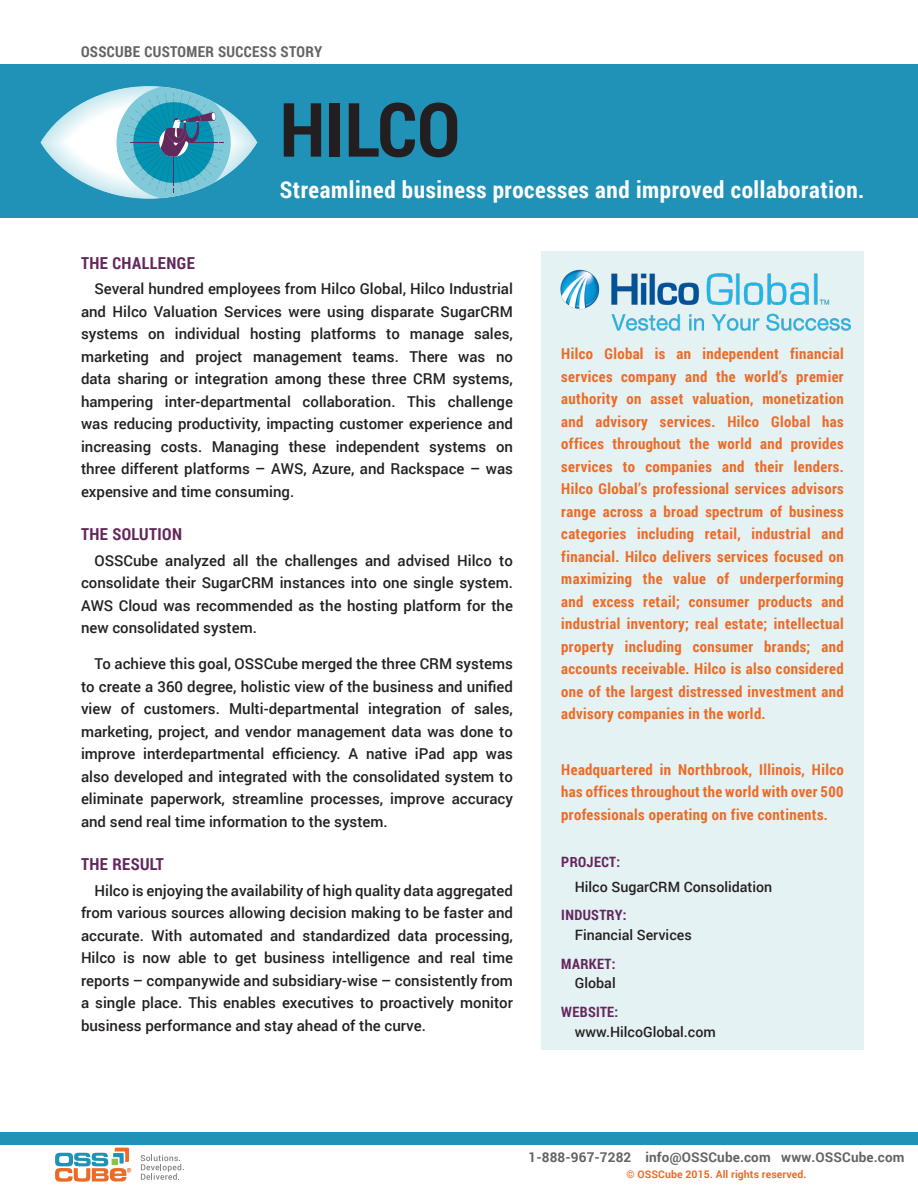
<style>
.page{position:relative;width:918px;height:1188px;background:#fff}
.page>*{position:absolute;margin:0;border:0;box-sizing:border-box;transform-origin:0 0}
.Main_Header_1{font:700 75px "Roboto Condensed";color:#231f20}
.Subhead_under_Main_H{font:700 23.25px "Roboto Condensed";letter-spacing:.025em;color:#fff}
.Purple_Subhead{font:700 16.5px "Roboto Condensed";letter-spacing:.025em;color:#63265b}
.Main_Body_Copy{font:500 15px/22.5px "Roboto";color:#231f20;text-align:justify}
.Orange_Intro{font:700 15px/22.5px "Roboto Condensed";letter-spacing:.025em;color:#ec6a26;text-align:justify}
.Top_Grey_Caps{font:700 15px "Roboto Condensed";letter-spacing:.025em;color:#626362}
.Side__Body_copy{font:500 14.25px "Roboto";color:#231f20}
.Side__Subhead{font:700 14.25px "Roboto Condensed";letter-spacing:.025em;color:#63265b}
.Orange_Intro-2{font:700 14.25px "Roboto Condensed";letter-spacing:.025em;color:#63265b}
.t1{font:700 13.5px "Roboto";letter-spacing:.01em;color:#626362}
.t2{font:700 10.5px "Roboto";letter-spacing:.01em;color:#ec6a26}
</style>
<div class="page">
<div style="left:0;top:65px;width:918px;height:153px;background:#2092b7"></div>
<div style="left:0;top:1132px;width:918px;height:13px;background:#2092b7"></div>
<div style="left:541px;top:252px;width:323px;height:798px;background:#e5f2f4"></div>
<div style="left:67px;top:106px;width:163px;height:73px;background:#fff;border-radius:50%"></div>
<svg style="left:117px;top:86px;width:114px;height:112px;background:#58aac2"></svg>
<svg style="left:141px;top:1155px;width:43px;height:25px"></svg>
<svg style="left:55px;top:1148px;width:76px;height:34px"></svg>
<img style="left:560px;top:269px;width:291px;height:62px">
<p class="Top_Grey_Caps" style="left:81px;top:41px;width:243px">OSSCUBE CUSTOMER SUCCESS STORY</p>
<p class="Main_Header_1" style="left:280px;top:77px;width:182px">HILCO</p>
<p class="Subhead_under_Main_H" style="left:280px;top:174px;width:586px">Streamlined business processes and improved collaboration.</p>
<p class="Purple_Subhead" style="left:81px;top:251px;width:115px">THE CHALLENGE</p>
<p class="Main_Body_Copy" style="left:81px;top:277px;width:434px;text-indent:14px">Several hundred employees from Hilco Global, Hilco Industrial and Hilco Valuation Services were using disparate SugarCRM systems on individual hosting platforms to manage sales, marketing and project management teams. There was no data sharing or integration among these three CRM systems, hampering inter-departmental collaboration. This challenge was reducing productivity, impacting customer experience and increasing costs. Managing these independent systems on three different platforms – AWS, Azure, and Rackspace – was expensive and time consuming.</p>
<p class="Purple_Subhead" style="left:81px;top:523px;width:103px">THE SOLUTION</p>
<p class="Main_Body_Copy" style="left:81px;top:548px;width:433px;text-indent:14px">OSSCube analyzed all the challenges and advised Hilco to consolidate their SugarCRM instances into one single system.<br>AWS Cloud was recommended as the hosting platform for the new consolidated system.</p>
<p class="Main_Body_Copy" style="left:81px;top:652px;width:434px;text-indent:14px">To achieve this goal, OSSCube merged the three CRM systems to create a 360 degree, holistic view of the business and unified view of customers. Multi-departmental integration of sales, marketing, project, and vendor management data was done to improve interdepartmental efficiency. A native iPad app was also developed and integrated with the consolidated system to eliminate paperwork, streamline processes, improve accuracy and send real time information to the system.</p>
<p class="Purple_Subhead" style="left:81px;top:853px;width:84px">THE RESULT</p>
<p class="Main_Body_Copy" style="left:81px;top:878px;width:433px;text-indent:14px">Hilco is enjoying the availability of high quality data aggregated from various sources allowing decision making to be faster and accurate. With automated and standardized data processing, Hilco is now able to get business intelligence and real time reports – companywide and subsidiary-wise – consistently from a single place. This enables executives to proactively monitor business performance and stay ahead of the curve.</p>
<p class="Orange_Intro" style="left:561px;top:342px;width:284px">Hilco Global is an independent financial services company and the world’s premier authority on asset valuation, monetization and advisory services. Hilco Global has offices throughout the world and provides services to companies and their lenders.<br>Hilco Global’s professional services advisors range across a broad spectrum of business categories including retail, industrial and financial. Hilco delivers services focused on maximizing the value of underperforming and excess retail; consumer products and industrial inventory; real estate; intellectual property including consumer brands; and accounts receivable. Hilco is also considered one of the largest distressed investment and advisory companies in the world.</p>
<p class="Orange_Intro" style="left:561px;top:758px;width:284px">Headquartered in Northbrook, Illinois, Hilco has offices throughout the world with over 500 professionals operating on five continents.</p>
<p class="Orange_Intro-2" style="left:561px;top:852px;width:60px">PROJECT:</p>
<p class="Side__Body_copy" style="left:575px;top:877px;width:199px">Hilco SugarCRM Consolidation</p>
<p class="Side__Subhead" style="left:561px;top:905px;width:67px">INDUSTRY:</p>
<p class="Side__Body_copy" style="left:575px;top:925px;width:118px">Financial Services</p>
<p class="Side__Subhead" style="left:561px;top:954px;width:56px">MARKET:</p>
<p class="Side__Body_copy" style="left:575px;top:973px;width:42px">Global</p>
<p class="Side__Subhead" style="left:561px;top:1002px;width:59px">WEBSITE:</p>
<p class="Side__Body_copy" style="left:575px;top:1021px;width:143px">www.HilcoGlobal.com</p>
<p class="t1" style="left:529px;top:1147px;width:377px">1-888-967-7282 info@OSSCube.com www.OSSCube.com</p>
<p class="t2" style="left:626px;top:1167px;width:182px">© OSSCube 2015. All rights reserved.</p>
</div>
